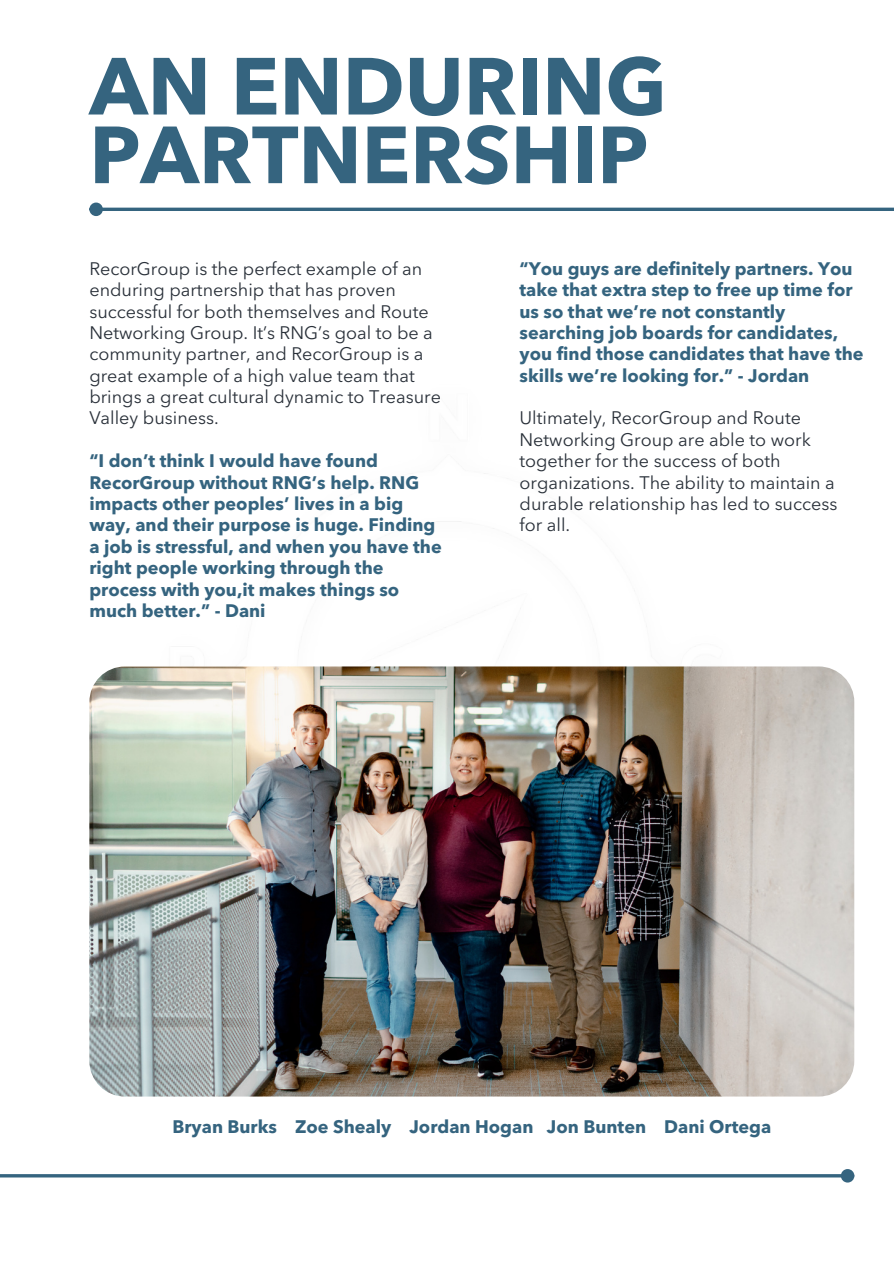
<style>
.page{position:relative;width:894px;height:1264px;background:#fff}
.page>*{position:absolute;margin:0;border:0;box-sizing:border-box;transform-origin:0 0}
.t1{font:700 79.95px/68.7px "Avenir Next LT Pro";color:#35647f}
.t2{font:700 18px/21.3px "Avenir Next LT Pro";color:#35647f}
.t3{font:18px/21.3px "Avenir Next LT Pro";color:#293039}
</style>
<div class="page">
<img style="left:89px;top:666px;width:765px;height:430px;border-radius:36px">
<hr style="left:102px;top:208px;width:791px;height:3px;background:#35647f">
<div style="left:91px;top:204px;width:10px;height:10px;background:#35647f;border-radius:50%"></div>
<div style="left:89px;top:202px;width:14px;height:14px;border:3px solid #35647f;border-radius:50%"></div>
<hr style="left:0;top:1174px;width:841px;height:3px;background:#35647f">
<div style="left:842px;top:1170px;width:10px;height:10px;background:#35647f;border-radius:50%"></div>
<div style="left:840px;top:1168px;width:14px;height:14px;border:3px solid #35647f;border-radius:50%"></div>
<h2 class="t1" style="left:89px;top:60px;width:579px">AN ENDURING<br>PARTNERSHIP</h2>
<h1 class="t3" style="left:89px;top:259px;width:353px">RecorGroup is the perfect example of an enduring partnership that has proven successful for both themselves and Route Networking Group. It’s RNG’s goal to be a community partner, and RecorGroup is a great example of a high value team that brings a great cultural dynamic to Treasure Valley business.</h1>
<p class="t2" style="left:89px;top:452px;width:354px">“I don’t think I would have found RecorGroup without RNG’s help. RNG impacts other peoples’ lives in a big way, and their purpose is huge. Finding a job is stressful, and when you have the right people working through the process with you,it makes things so much better.” - Dani</p>
<p class="t2" style="left:519px;top:259px;width:345px">“You guys are definitely partners. You take that extra step to free up time for us so that we’re not constantly searching job boards for candidates, you find those candidates that have the skills we’re looking for.” - Jordan</p>
<p class="t3" style="left:519px;top:409px;width:319px">Ultimately, RecorGroup and Route<br>Networking Group are able to work together for the success of both organizations. The ability to maintain a durable relationship has led to success for all.</p>
<p class="t2" style="left:172px;top:1117px;width:600px">Bryan Burks Zoe Shealy Jordan Hogan Jon Bunten Dani Ortega</p>
</div>
